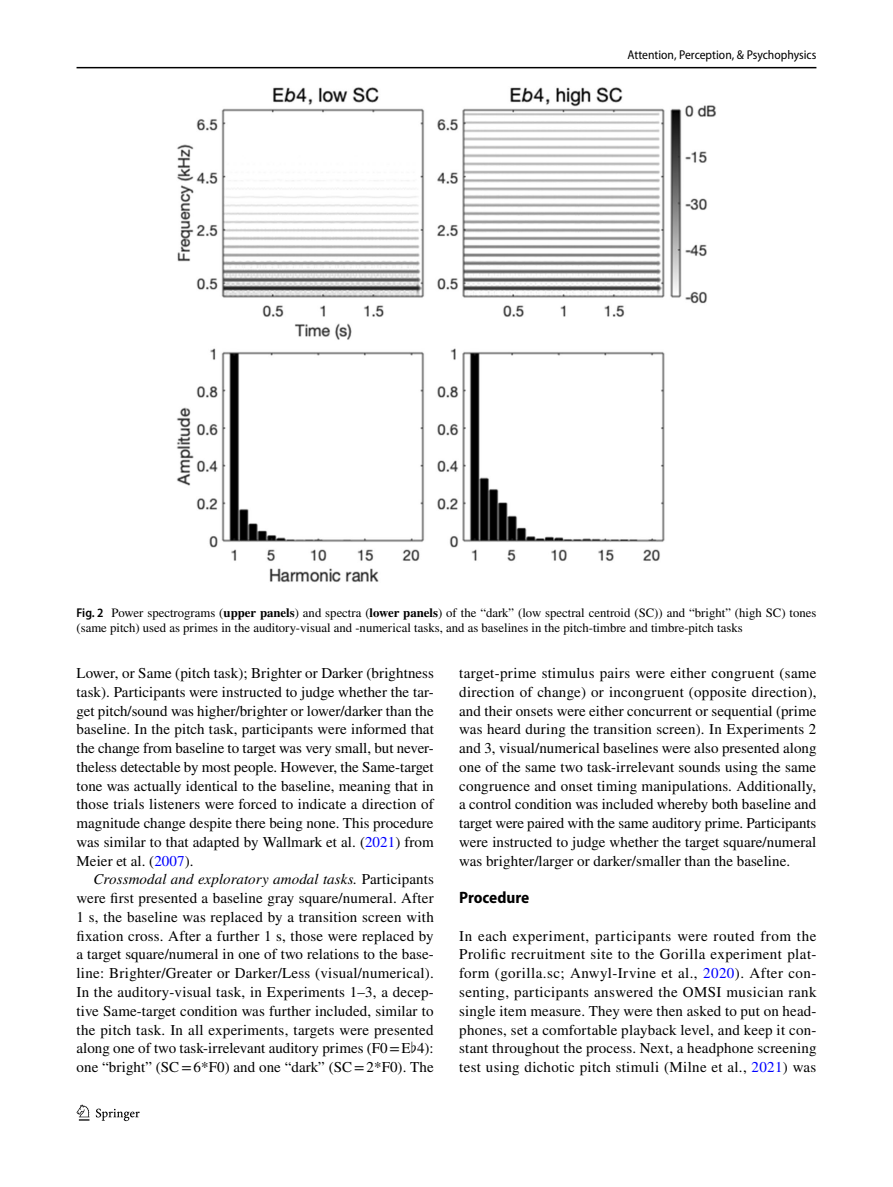
<style>
.page{position:relative;width:893px;height:1187px;background:#fff}
.page>*{position:absolute;margin:0;border:0;box-sizing:border-box;transform-origin:0 0}
.t1{font:700 semi-condensed 16.5px "Myriad Pro";letter-spacing:-.005em;color:#000}
.t2{font:15px/18.8px "STIX";letter-spacing:.005em;color:#000;text-align:justify}
.t3{font:12.75px/15px "STIX";color:#000}
.t4{font:semi-condensed 12.75px "Myriad Pro";color:#000}
.s1{font-family:"Myriad Pro";font-weight:600;font-stretch:semi-condensed}
.s2{font-weight:700}
.s3{color:#00f}
.s4{font-style:italic}
</style>
<div class="page">
<hr style="left:77px;top:67px;width:739px;height:1px;background:#000">
<svg style="left:77px;top:1104px;width:12px;height:16px"></svg>
<svg style="left:96px;top:1108px;width:44px;height:12px"></svg>
<img style="left:176px;top:87px;width:540px;height:495px">
<p class="t4" style="left:627px;top:48px;width:191px">Attention, Perception, &amp; Psychophysics</p>
<p class="t3" style="left:77px;top:606px;width:741px"><span class="s1">Fig. 2</span> Power spectrograms (<span class="s2">upper panels</span>) and spectra (<span class="s2">lower panels</span>) of the “dark” (low spectral centroid (SC)) and “bright” (high SC) tones (same pitch) used as primes in the auditory-visual and -numerical tasks, and as baselines in the pitch-timbre and timbre-pitch tasks</p>
<p class="t2" style="left:77px;top:664px;width:359px">Lower, or Same (pitch task); Brighter or Darker (brightness task). Participants were instructed to judge whether the tar&shy;get pitch/sound was higher/brighter or lower/darker than the baseline. In the pitch task, participants were informed that the change from baseline to target was very small, but never&shy;theless detectable by most people. However, the Same-target tone was actually identical to the baseline, meaning that in those trials listeners were forced to indicate a direction of magnitude change despite there being none. This procedure was similar to that adapted by Wallmark et al. (<span class="s3">2021</span>) from Meier et al. (<span class="s3">2007</span>).</p>
<p class="t2" style="left:77px;top:871px;width:359px;text-indent:17px"><span class="s4">Crossmodal and exploratory amodal tasks.</span> Participants were first presented a baseline gray square/numeral. After 1 s, the baseline was replaced by a transition screen with fixation cross. After a further 1 s, those were replaced by a target square/numeral in one of two relations to the base&shy;line: Brighter/Greater or Darker/Less (visual/numerical).<br>In the auditory-visual task, in Experiments 1–3, a decep&shy;tive Same-target condition was further included, similar to the pitch task. In all experiments, targets were presented along one of two task-irrelevant auditory primes (F0=E♭4): one “bright” (SC=6*F0) and one “dark” (SC=2*F0). The</p>
<p class="t2" style="left:459px;top:664px;width:359px">target-prime stimulus pairs were either congruent (same direction of change) or incongruent (opposite direction), and their onsets were either concurrent or sequential (prime was heard during the transition screen). In Experiments 2 and 3, visual/numerical baselines were also presented along one of the same two task-irrelevant sounds using the same congruence and onset timing manipulations. Additionally, a control condition was included whereby both baseline and target were paired with the same auditory prime. Participants were instructed to judge whether the target square/numeral was brighter/larger or darker/smaller than the baseline.</p>
<p class="t1" style="left:459px;top:888px;width:72px">Procedure</p>
<p class="t2" style="left:459px;top:927px;width:359px">In each experiment, participants were routed from the Prolific recruitment site to the Gorilla experiment plat&shy;form (gorilla.sc; Anwyl-Irvine et al., <span class="s3">2020</span>). After con&shy;senting, participants answered the OMSI musician rank single item measure. They were then asked to put on head&shy;phones, set a comfortable playback level, and keep it con&shy;stant throughout the process. Next, a headphone screening test using dichotic pitch stimuli (Milne et al., <span class="s3">2021</span>) was</p>
</div>
